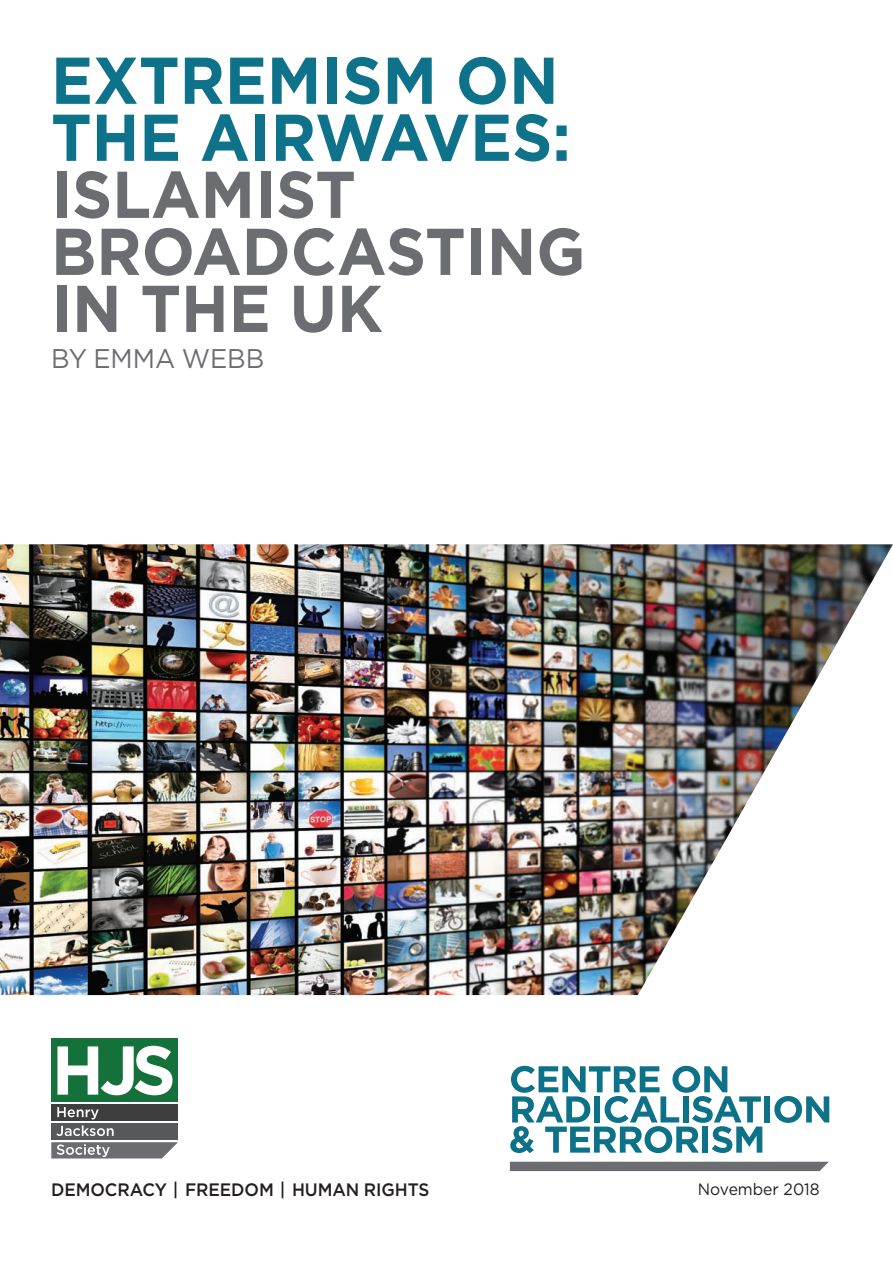
<style>
.page{position:relative;width:893px;height:1263px;background:#fff}
.page>*{position:absolute;margin:0;border:0;box-sizing:border-box;transform-origin:0 0}
.t1{font:700 66px/57px "Gotham";color:#6c6d70;scale:.95 1}
.t2{font:700 66px/57px "Gotham";color:#0e728a;scale:.95 1}
.t3{font:27px "Gotham";color:#6c6d70;scale:.95 1}
.t4{font:500 18px "Gotham";letter-spacing:-.005em;color:#231f20;scale:.95 1}
.t5{font:16.5px "Gotham";color:#231f20;scale:.95 1}
</style>
<div class="page">
<div style="left:764px;top:1096px;width:6px;height:26px;background:#0d7188"></div>
<svg style="left:774px;top:1096px;width:55px;height:27px"></svg>
<svg style="left:510px;top:1066px;width:252px;height:87px"></svg>
<div style="left:510px;top:1162px;width:319px;height:9px;background:#6c6d70"></div>
<div style="left:51px;top:1038px;width:127px;height:64px;background:#137139"></div>
<div style="left:51px;top:1104px;width:127px;height:17px;background:#3e3e3f"></div>
<div style="left:51px;top:1123px;width:127px;height:17px;background:#57585a"></div>
<svg style="left:57px;top:1046px;width:115px;height:49px"></svg>
<svg style="left:51px;top:1142px;width:127px;height:16px;background:#858688"></svg>
<svg style="left:56px;top:1125px;width:58px;height:11px"></svg>
<svg style="left:57px;top:1107px;width:42px;height:12px"></svg>
<img style="left:0;top:544px;width:893px;height:451px">
<h1 class="t2" style="left:51px;top:58px;width:549px">EXTREMISM ON<br>THE AIRWAVES:</h1>
<h1 class="t1" style="left:51px;top:172px;width:564px">ISLAMIST<br>BROADCASTING<br>IN THE UK</h1>
<h2 class="t3" style="left:51px;top:349px;width:226px">BY EMMA WEBB</h2>
<p class="t4" style="left:51px;top:1183px;width:400px">DEMOCRACY | FREEDOM | HUMAN RIGHTS</p>
<p class="t5" style="left:698px;top:1184px;width:130px">November 2018</p>
</div>
